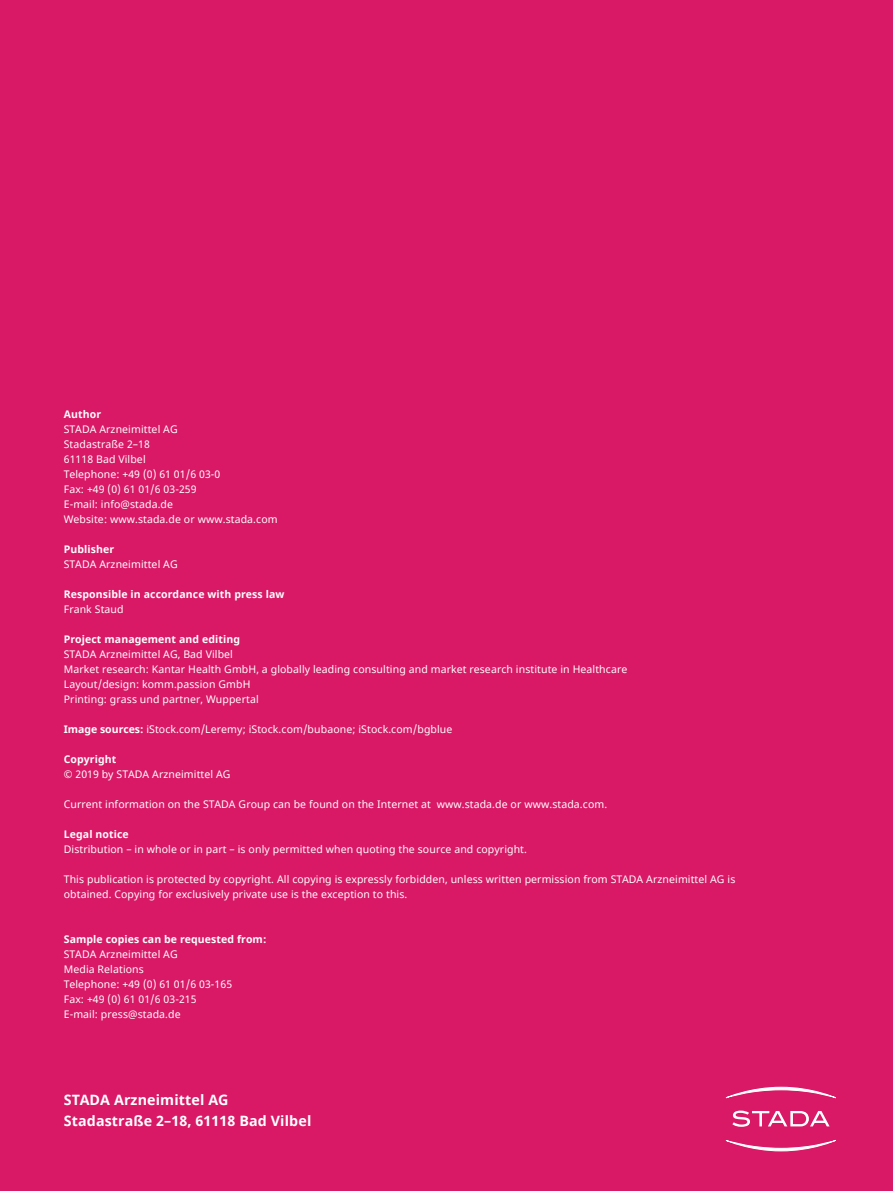
<style>
.page{position:relative;width:893px;height:1191px;background:#d91866}
.page>*{position:absolute;margin:0;border:0;box-sizing:border-box;transform-origin:0 0}
.t1{font:700 14.25px/21.8px "Noto Sans";letter-spacing:.01em;color:#fff}
.t2{font:10.5px/15px "Noto Sans";letter-spacing:.01em;color:#fff}
.t3{font:700 10.5px "Noto Sans";letter-spacing:.01em;color:#fff}
.s1{font-weight:700}
</style>
<div class="page">
<svg style="left:726px;top:1087px;width:110px;height:11px"></svg>
<svg style="left:726px;top:1140px;width:110px;height:11px"></svg>
<svg style="left:732px;top:1110px;width:98px;height:16px"></svg>
<p class="t3" style="left:64px;top:407px;width:39px">Author</p>
<p class="t2" style="left:64px;top:422px;width:215px">STADA Arzneimittel AG<br>Stadastraße 2–18<br>61118 Bad Vilbel<br>Telephone: +49 (0) 61 01/6 03-0<br>Fax: +49 (0) 61 01/6 03-259<br>E-mail: info@stada.de<br>Website: www.stada.de or www.stada.com</p>
<p class="t3" style="left:64px;top:542px;width:52px">Publisher</p>
<p class="t2" style="left:64px;top:557px;width:115px">STADA Arzneimittel AG</p>
<p class="t3" style="left:64px;top:587px;width:222px">Responsible in accordance with press law</p>
<p class="t2" style="left:64px;top:602px;width:61px">Frank Staud</p>
<p class="t3" style="left:64px;top:632px;width:178px">Project management and editing</p>
<p class="t2" style="left:64px;top:647px;width:565px">STADA Arzneimittel AG, Bad Vilbel<br>Market research: Kantar Health GmbH, a globally leading consulting and market research institute in Healthcare Layout/design: komm.passion GmbH<br>Printing: grass und partner, Wuppertal</p>
<p class="t2" style="left:64px;top:722px;width:390px"><span class="s1">Image sources:</span> iStock.com/Leremy; iStock.com/bubaone; iStock.com/bgblue</p>
<p class="t3" style="left:64px;top:752px;width:54px">Copyright</p>
<p class="t2" style="left:64px;top:767px;width:168px">© 2019 by STADA Arzneimittel AG</p>
<p class="t2" style="left:64px;top:797px;width:545px">Current information on the STADA Group can be found on the Internet at www.stada.de or www.stada.com.</p>
<p class="t3" style="left:64px;top:827px;width:66px">Legal notice</p>
<p class="t2" style="left:64px;top:842px;width:465px">Distribution – in whole or in part – is only permitted when quoting the source and copyright.</p>
<p class="t2" style="left:64px;top:872px;width:673px">This publication is protected by copyright. All copying is expressly forbidden, unless written permission from STADA Arzneimittel AG is obtained. Copying for exclusively private use is the exception to this.</p>
<p class="t3" style="left:64px;top:932px;width:204px">Sample copies can be requested from:</p>
<p class="t2" style="left:64px;top:947px;width:170px">STADA Arzneimittel AG<br>Media Relations<br>Telephone: +49 (0) 61 01/6 03-165<br>Fax: +49 (0) 61 01/6 03-215<br>E-mail: press@stada.de</p>
<h1 class="t1" style="left:64px;top:1088px;width:249px">STADA Arzneimittel AG<br>Stadastraße 2–18, 61118 Bad Vilbel</h1>
</div>
